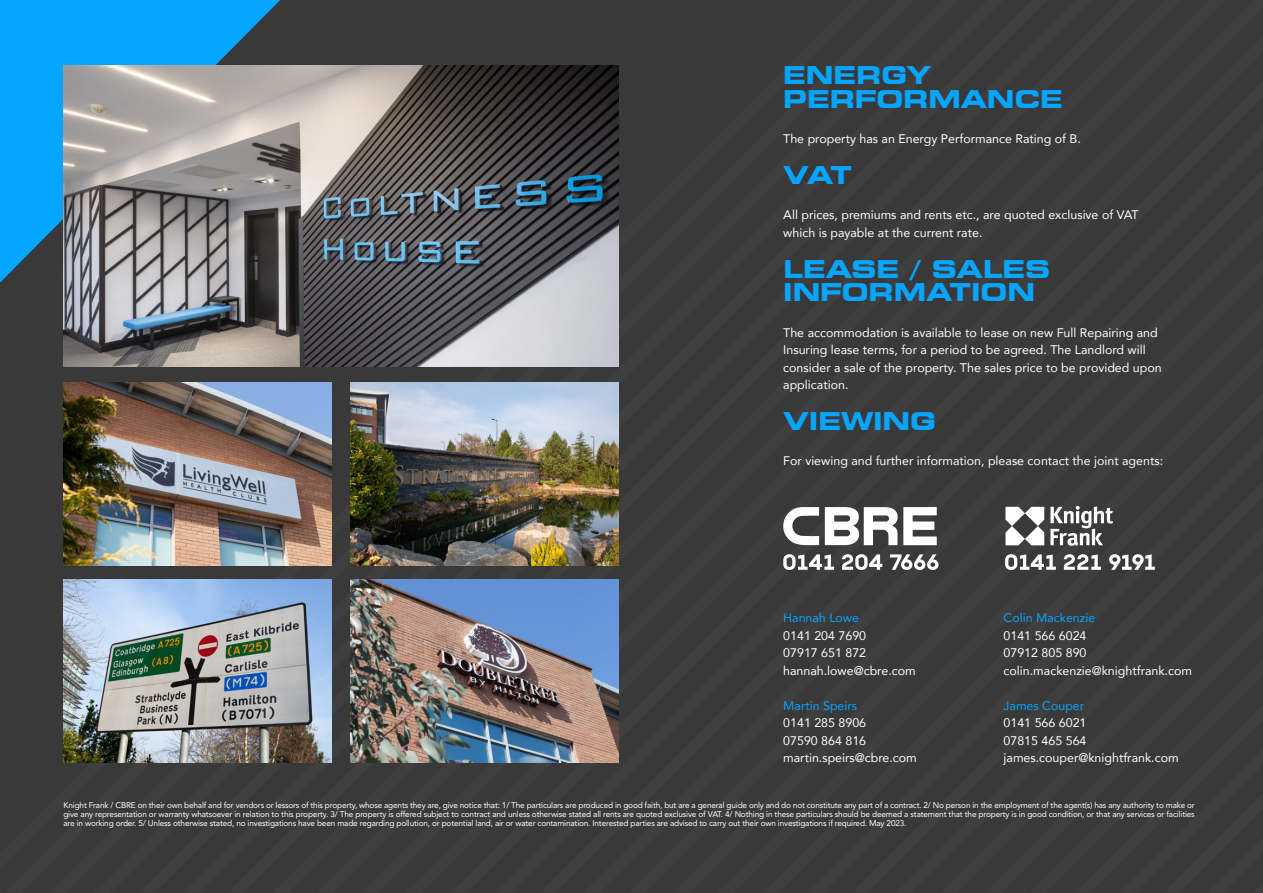
<style>
.page{position:relative;width:1263px;height:893px;background:#393939}
.page>*{position:absolute;margin:0;border:0;box-sizing:border-box;transform-origin:0 0}
.t1{font:700 expanded 24.45px/23.5px "Square 721 BT";color:#06a5ff}
.t2{font:12.45px/17.5px "Avenir";color:#fff}
.t3{font:12.45px "Avenir";color:#06a5ff}
.t4{font:8.25px/9px "Avenir LT Std";letter-spacing:-.02em;color:#fff;text-align:justify}
</style>
<div class="page">
<img style="left:63px;top:383px;width:268px;height:183px">
<img style="left:63px;top:579px;width:268px;height:183px">
<img style="left:350px;top:579px;width:268px;height:183px">
<img style="left:350px;top:383px;width:268px;height:183px">
<svg style="left:0;top:0;width:295px;height:297px;background:#1092db"></svg>
<svg style="left:825px;top:507px;width:112px;height:38px"></svg>
<svg style="left:783px;top:507px;width:36px;height:38px"></svg>
<svg style="left:783px;top:554px;width:51px;height:16px"></svg>
<svg style="left:842px;top:554px;width:40px;height:16px"></svg>
<svg style="left:890px;top:554px;width:48px;height:16px"></svg>
<svg style="left:1005px;top:507px;width:39px;height:38px"></svg>
<svg style="left:1050px;top:506px;width:63px;height:40px"></svg>
<svg style="left:1005px;top:554px;width:51px;height:16px"></svg>
<svg style="left:1064px;top:554px;width:37px;height:16px"></svg>
<svg style="left:1109px;top:554px;width:46px;height:16px"></svg>
<img style="left:63px;top:66px;width:555px;height:300px">
<h1 class="t1" style="left:783px;top:64px;width:281px">ENERGY<br>PERFORMANCE</h1>
<h2 class="t2" style="left:783px;top:130px;width:299px">The property has an Energy Performance Rating of B.</h2>
<h1 class="t1" style="left:783px;top:163px;width:70px">VAT</h1>
<h2 class="t2" style="left:783px;top:206px;width:357px">All prices, premiums and rents etc., are quoted exclusive of VAT which is payable at the current rate.</h2>
<h1 class="t1" style="left:783px;top:257px;width:268px">LEASE / SALES<br>INFORMATION</h1>
<h2 class="t2" style="left:783px;top:323px;width:380px">The accommodation is available to lease on new Full Repairing and Insuring lease terms, for a period to be agreed. The Landlord will consider a sale of the property. The sales price to be provided upon application.</h2>
<h1 class="t1" style="left:783px;top:410px;width:154px">VIEWING</h1>
<h2 class="t2" style="left:783px;top:452px;width:381px">For viewing and further information, please contact the joint agents:</h2>
<h2 class="t3" style="left:783px;top:608px;width:77px">Hannah Lowe</h2>
<h2 class="t2" style="left:783px;top:626px;width:134px">0141 204 7690<br>07917 651 872 hannah.lowe@cbre.com</h2>
<h2 class="t3" style="left:783px;top:695px;width:75px">Martin Speirs</h2>
<h2 class="t2" style="left:783px;top:714px;width:135px">0141 285 8906<br>07590 864 816 martin.speirs@cbre.com</h2>
<h2 class="t3" style="left:1003px;top:608px;width:93px">Colin Mackenzie</h2>
<h2 class="t2" style="left:1003px;top:626px;width:190px">0141 566 6024<br>07912 805 890 colin.mackenzie@knightfrank.com</h2>
<h2 class="t3" style="left:1003px;top:695px;width:82px">James Couper</h2>
<h2 class="t2" style="left:1003px;top:714px;width:177px">0141 566 6021<br>07815 465 564 james.couper@knightfrank.com</h2>
<p class="t4" style="left:63px;top:801px;width:1133px">Knight Frank / CBRE on their own behalf and for vendors or lessors of this property, whose agents they are, give notice that: 1/ The particulars are produced in good faith, but are a general guide only and do not constitute any part of a contract. 2/ No person in the employment of the agent(s) has any authority to make or give any representation or warranty whatsoever in relation to this property. 3/ The property is offered subject to contract and unless otherwise stated all rents are quoted exclusive of VAT. 4/ Nothing in these particulars should be deemed a statement that the property is in good condition, or that any services or facilities are in working order. 5/ Unless otherwise stated, no investigations have been made regarding pollution, or potential land, air or water contamination. Interested parties are advised to carry out their own investigations if required. May 2023.</p>
</div>
